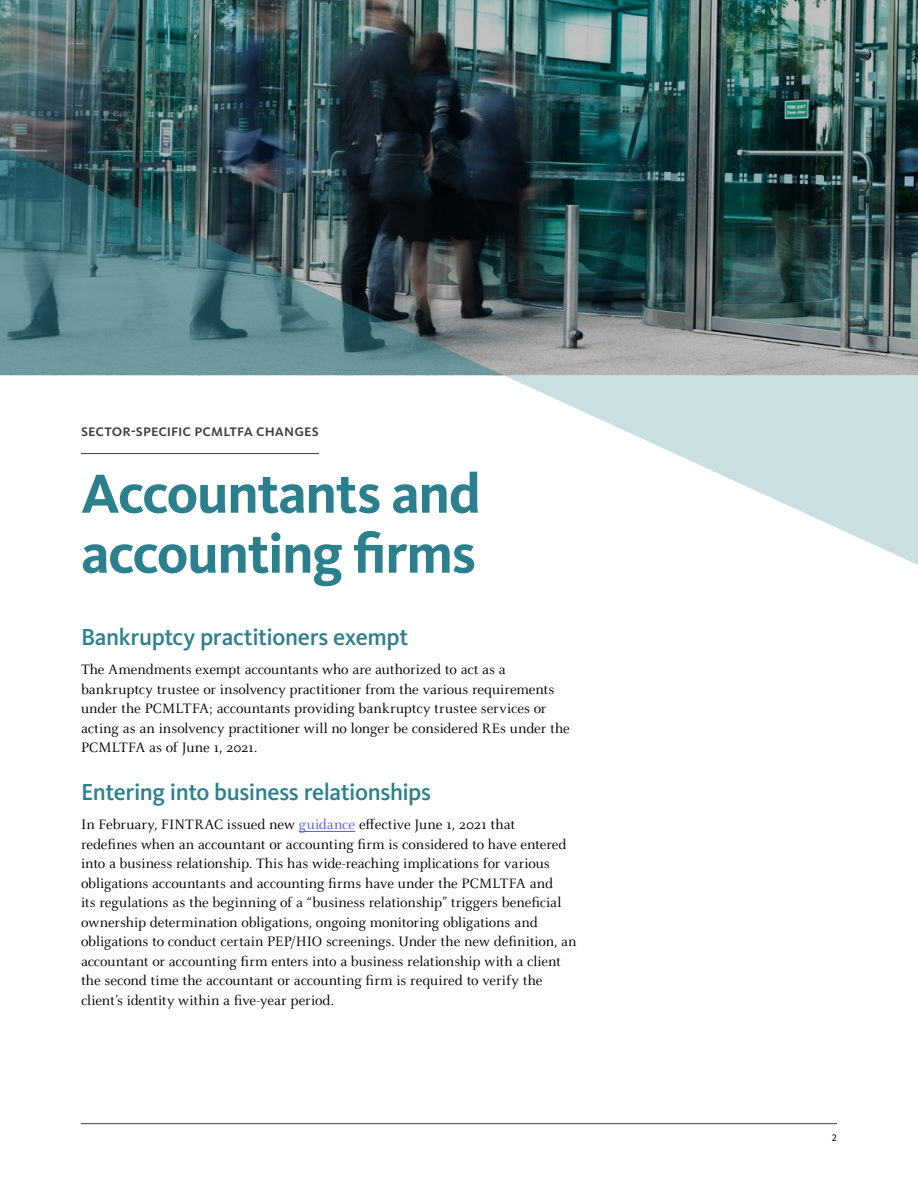
<style>
.page{position:relative;width:918px;height:1188px;background:#fff}
.page>*{position:absolute;margin:0;border:0;box-sizing:border-box;transform-origin:0 0}
.t1{font:700 57px/60px "Kievit Pro";letter-spacing:-.025em;color:#2c7f8c}
.t2{font:500 24px "Kievit Pro";letter-spacing:-.02em;color:#2c7f8c}
.Category_Name{font:500 16.5px "Kievit Pro";color:#414141}
.Body{font:15px/19.5px "Celeste OT";letter-spacing:-.005em;color:#000}
.Page_Folio{font:9.75px "Kievit Pro";color:#000}
.s1{color:#5757ff}
</style>
<div class="page">
<img style="left:0;top:0;width:918px;height:375px">
<svg style="left:0;top:138px;width:504px;height:237px;background:#436168"></svg>
<svg style="left:504px;top:375px;width:414px;height:190px"></svg>
<hr style="left:81px;top:1123px;width:756px;height:1px;background:#414141">
<hr style="left:299px;top:831px;width:56px;height:1px;background:#5757ff">
<hr style="left:81px;top:453px;width:238px;height:1px;background:#414141">
<p class="Category_Name" style="left:81px;top:420px;width:239px">sector-specific pcmltfa changes</p>
<h1 class="t1" style="left:81px;top:463px;width:401px">Accountants and accounting firms</h1>
<h2 class="t2" style="left:81px;top:622px;width:329px">Bankruptcy practitioners exempt</h2>
<p class="Body" style="left:81px;top:660px;width:490px">The Amendments exempt accountants who are authorized to act as a bankruptcy trustee or insolvency practitioner from the various requirements under the PCMLTFA; accountants providing bankruptcy trustee services or acting as an insolvency practitioner will no longer be considered REs under the PCMLTFA as of June 1, 2021.</p>
<h2 class="t2" style="left:81px;top:778px;width:352px">Entering into business relationships</h2>
<p class="Body" style="left:81px;top:815px;width:497px">In February, FINTRAC issued new <span class="s1">guidance</span> effective June 1, 2021 that<br>redefines when an accountant or accounting firm is considered to have entered into a business relationship. This has wide-reaching implications for various obligations accountants and accounting firms have under the PCMLTFA and<br>its regulations as the beginning of a “business relationship” triggers beneficial ownership determination obligations, ongoing monitoring obligations and obligations to conduct certain PEP/HIO screenings. Under the new definition, an accountant or accounting firm enters into a business relationship with a client the second time the accountant or accounting firm is required to verify the client’s identity within a five-year period.</p>
<p class="Page_Folio" style="left:832px;top:1132px;width:7px">2</p>
</div>
